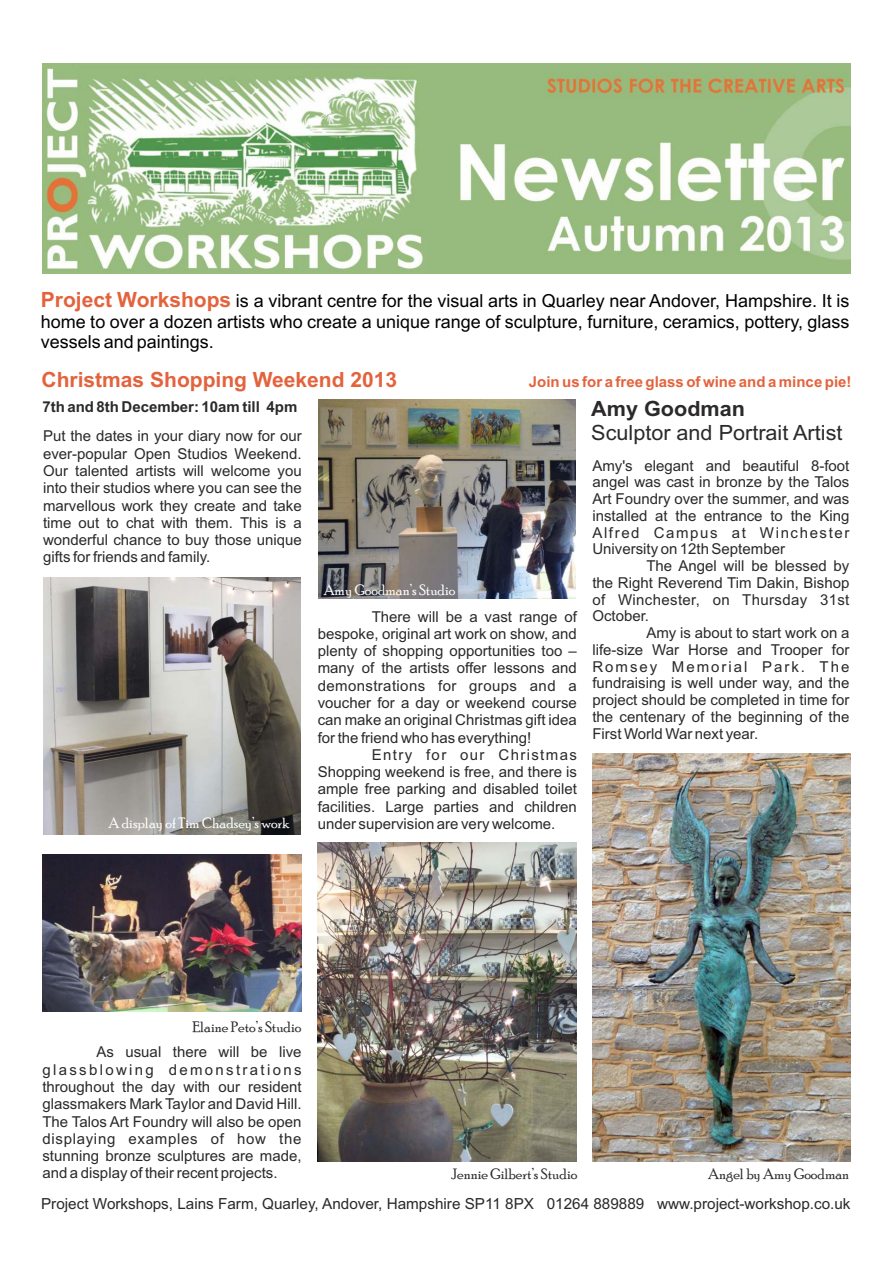
<style>
.page{position:relative;width:893px;height:1263px;background:#fff}
.page>*{position:absolute;margin:0;border:0;box-sizing:border-box;transform-origin:0 0}
.t1{font:700 21px "Arial";color:#e3633d}
.t2{font:21px "Arial";color:#2b2929}
.t3{font:700 21px "Arial";color:#2b2929}
.t4{font:18px/20.4px "Arial";color:#000;text-align:justify}
.t5{font:15.3px "Arial";color:#2b2929}
.t6{font:15px/17.2px "Arial";color:#2b2929;text-align:justify}
.t7{font:15px "Poor Richard";color:#2b2929}
.t8{font:15px "Poor Richard";color:#fff}
.t9{font:700 15px "Arial";color:#e3633d}
.t10{font:700 15px "Arial";color:#2b2929}
.s1{font-weight:700;font-size:21px;color:#e3633d}
</style>
<div class="page">
<img style="left:43px;top:63px;width:808px;height:210px">
<img style="left:43px;top:577px;width:257px;height:257px">
<img style="left:319px;top:399px;width:256px;height:200px">
<img style="left:593px;top:753px;width:257px;height:408px">
<img style="left:43px;top:854px;width:258px;height:158px">
<img style="left:318px;top:843px;width:259px;height:318px">
<p class="t4" style="left:41px;top:292px;width:810px"><span class="s1">Project Workshops</span> is a vibrant centre for the visual arts in Quarley near Andover, Hampshire. It is home to over a dozen artists who create a unique range of sculpture, furniture, ceramics, pottery, glass vessels and paintings.</p>
<h1 class="t1" style="left:42px;top:372px;width:357px">Christmas Shopping Weekend 2013</h1>
<p class="t10" style="left:42px;top:401px;width:257px">7th and 8th December: 10am till 4pm</p>
<p class="t9" style="left:529px;top:376px;width:324px">Join us for a free glass of wine and a mince pie!</p>
<h1 class="t3" style="left:591px;top:401px;width:155px">Amy Goodman</h1>
<h1 class="t2" style="left:591px;top:424px;width:253px">Sculptor and Portrait Artist</h1>
<p class="t6" style="left:43px;top:429px;width:260px">Put the dates in your diary now for our ever-popular Open Studios Weekend.<br>Our talented artists will welcome you into their studios where you can see the marvellous work they create and take time out to chat with them. This is a wonderful chance to buy those unique gifts for friends and family.</p>
<p class="t6" style="left:592px;top:458px;width:259px;line-height:16.8px">Amy's elegant and beautiful 8-foot angel was cast in bronze by the Talos Art Foundry over the summer, and was installed at the entrance to the King Alfred Campus at Winchester University on 12th September</p>
<p class="t6" style="left:592px;top:559px;width:259px;line-height:16.8px;text-indent:54px">The Angel will be blessed by the Right Reverend Tim Dakin, Bishop of Winchester, on Thursday 31st October.</p>
<p class="t6" style="left:592px;top:626px;width:259px;line-height:16.8px;text-indent:54px">Amy is about to start work on a life-size War Horse and Trooper for Romsey Memorial Park. The fundraising is well under way, and the project should be completed in time for the centenary of the beginning of the First World War next year.</p>
<p class="t8" style="left:324px;top:585px;width:133px">Amy Goodman’s Studio</p>
<p class="t6" style="left:318px;top:609px;width:261px;text-indent:54px">There will be a vast range of bespoke, original art work on show, and plenty of shopping opportunities too – many of the artists offer lessons and demonstrations for groups and a voucher for a day or weekend course can make an original Christmas gift idea for the friend who has everything!</p>
<p class="t6" style="left:318px;top:747px;width:261px;text-indent:54px">Entry for our Christmas Shopping weekend is free, and there is ample free parking and disabled toilet facilities. Large parties and children under supervision are very welcome.</p>
<p class="t8" style="left:108px;top:818px;width:183px">A display of Tim Chadsey’s work</p>
<p class="t7" style="left:192px;top:1021px;width:111px">Elaine Peto’s Studio</p>
<p class="t6" style="left:42px;top:1045px;width:261px;text-indent:54px">As usual there will be live glassblowing demonstrations throughout the day with our resident glassmakers Mark Taylor and David Hill.<br>The Talos Art Foundry will also be open displaying examples of how the stunning bronze sculptures are made, and a display of their recent projects.</p>
<p class="t7" style="left:451px;top:1168px;width:128px">Jennie Gilbert’s Studio</p>
<p class="t7" style="left:708px;top:1168px;width:143px">Angel by Amy Goodman</p>
<p class="t5" style="left:41px;top:1198px;width:811px">Project Workshops, Lains Farm, Quarley, Andover, Hampshire SP11 8PX 01264 889889 www.project-workshop.co.uk</p>
</div>
